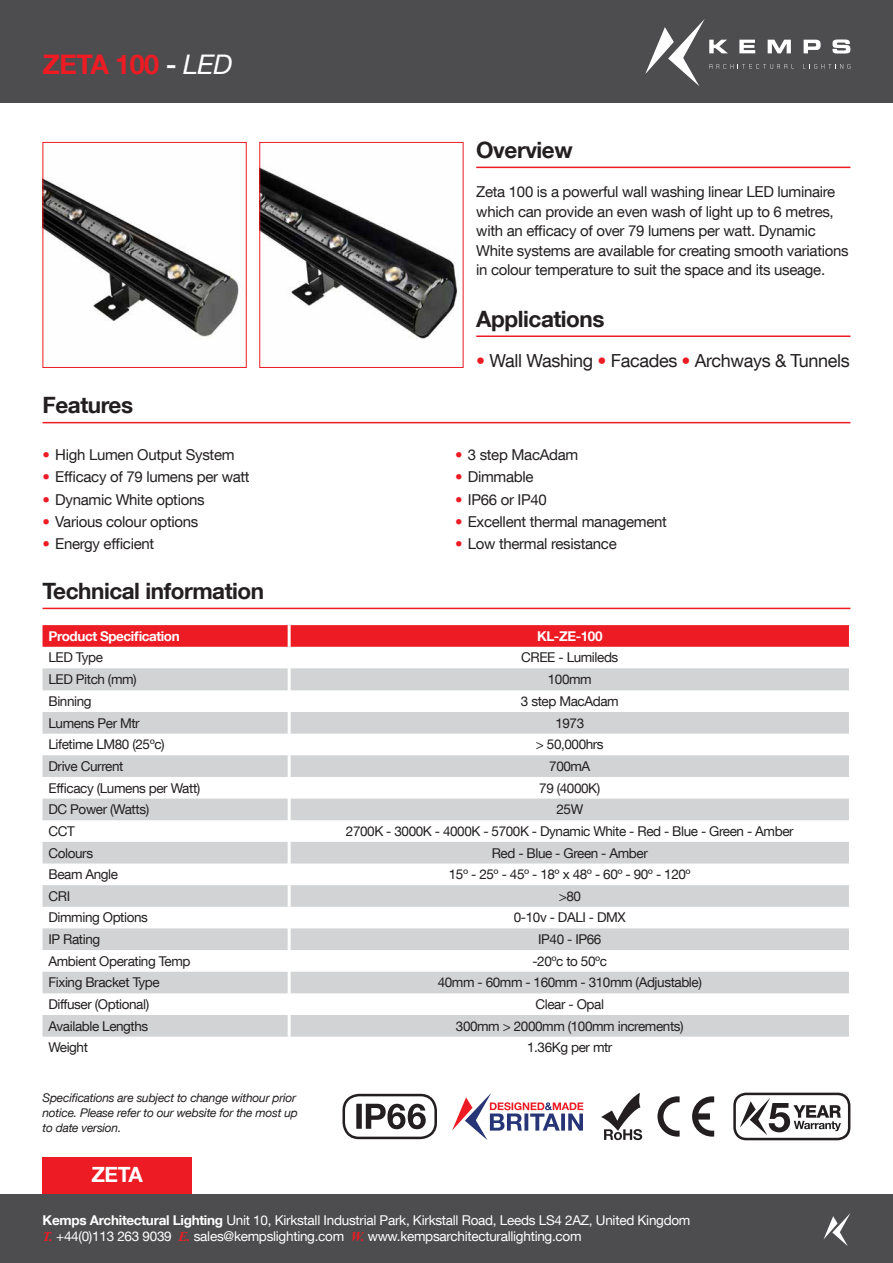
<style>
.page{position:relative;width:893px;height:1263px;background:#fff}
.page>*{position:absolute;margin:0;border:0;box-sizing:border-box;transform-origin:0 0}
.t1{font:700 27px "Helvetica Neue LT Com";letter-spacing:-.02em;color:#ed1c24}
.t2{font:700 22.5px "Helvetica Neue LT Com";letter-spacing:-.02em;color:#231f20}
.t3{font:700 21px "Helvetica Neue LT Com";color:#fff}
.t4{font:18px "Helvetica Neue LT Com";letter-spacing:-.02em;color:#231f20}
.t5{font:15px/19.5px "Helvetica Neue LT Com";letter-spacing:-.02em;color:#231f20}
.t6{font:13.5px "Helvetica Neue LT Com";letter-spacing:-.03em;color:#231f20}
.t7{font:13.5px/16.5px "Helvetica Neue LT Com";letter-spacing:-.02em;color:#fff}
.t8{font:700 13.5px "Helvetica Neue LT Com";letter-spacing:-.03em;color:#fff}
.t9{font:italic 12px/15px "Helvetica Neue LT Com";letter-spacing:-.02em;color:#231f20}
.s1{color:#fff}
.s2{font-weight:400;font-style:italic;color:#fff}
.s3{color:#ed1c24}
.s4{font-weight:700}
.s5{font-family:"Times New Roman";font-weight:700;font-style:italic;color:#ed1c24}
</style>
<div class="page">
<svg style="left:342px;top:1094px;width:95px;height:45px"></svg>
<img style="left:261px;top:168px;width:197px;height:171px">
<div style="left:259px;top:142px;width:204px;height:226px;border:1px solid #ed1c24"></div>
<img style="left:45px;top:178px;width:194px;height:160px">
<div style="left:43px;top:142px;width:204px;height:226px;border:1px solid #ed1c24"></div>
<div style="left:0;top:0;width:893px;height:102px;background:#4d4d4f"></div>
<hr style="left:43px;top:422px;width:807px;height:1px;background:#ed1c24">
<hr style="left:476px;top:335px;width:374px;height:2px;background:#ed1c24">
<svg style="left:804px;top:40px;width:17px;height:13px"></svg>
<svg style="left:832px;top:40px;width:18px;height:14px"></svg>
<svg style="left:645px;top:19px;width:149px;height:67px"></svg>
<svg style="left:803px;top:64px;width:47px;height:5px"></svg>
<div style="left:43px;top:1157px;width:149px;height:63px;background:#ed1c24"></div>
<div style="left:0;top:1195px;width:893px;height:68px;background:#4d4d4f"></div>
<svg style="left:823px;top:1213px;width:27px;height:33px"></svg>
<hr style="left:476px;top:167px;width:374px;height:1px;background:#ed1c24">
<svg style="left:43px;top:625px;width:806px;height:22px;background:#ed1f27"></svg>
<svg style="left:43px;top:668px;width:806px;height:369px;fill:#d1d3d4"></svg>
<hr style="left:288px;top:625px;width:3px;height:22px;background:#fff">
<hr style="left:288px;top:668px;width:3px;height:22px;background:#fff">
<hr style="left:288px;top:690px;width:3px;height:22px;background:#fff">
<hr style="left:288px;top:712px;width:3px;height:22px;background:#fff">
<hr style="left:288px;top:734px;width:3px;height:21px;background:#fff">
<hr style="left:288px;top:755px;width:3px;height:22px;background:#fff">
<hr style="left:288px;top:777px;width:3px;height:21px;background:#fff">
<hr style="left:288px;top:798px;width:3px;height:22px;background:#fff">
<hr style="left:288px;top:820px;width:3px;height:22px;background:#fff">
<hr style="left:288px;top:842px;width:3px;height:21px;background:#fff">
<hr style="left:288px;top:863px;width:3px;height:22px;background:#fff">
<hr style="left:288px;top:885px;width:3px;height:22px;background:#fff">
<hr style="left:288px;top:907px;width:3px;height:21px;background:#fff">
<hr style="left:288px;top:928px;width:3px;height:22px;background:#fff">
<hr style="left:288px;top:950px;width:3px;height:22px;background:#fff">
<hr style="left:288px;top:972px;width:3px;height:21px;background:#fff">
<hr style="left:288px;top:993px;width:3px;height:22px;background:#fff">
<hr style="left:288px;top:1015px;width:3px;height:22px;background:#fff">
<hr style="left:43px;top:608px;width:807px;height:1px;background:#ed1c24">
<svg style="left:452px;top:1093px;width:131px;height:47px"></svg>
<svg style="left:601px;top:1093px;width:41px;height:47px"></svg>
<svg style="left:657px;top:1096px;width:23px;height:40px"></svg>
<svg style="left:692px;top:1096px;width:22px;height:40px"></svg>
<svg style="left:733px;top:1093px;width:117px;height:47px"></svg>
<h1 class="t1" style="left:43px;top:47px;width:192px">ZETA 100 <span class="s1">-</span> <span class="s2">LED</span></h1>
<h2 class="t2" style="left:43px;top:391px;width:92px">Features</h2>
<p class="t5" style="left:43px;top:445px;width:194px"><span class="s3">•</span> High Lumen Output System</p>
<p class="t5" style="left:43px;top:467px;width:209px"><span class="s3">•</span> Efficacy of 79 lumens per watt</p>
<p class="t5" style="left:43px;top:489px;width:164px"><span class="s3">•</span> Dynamic White options</p>
<p class="t5" style="left:43px;top:511px;width:157px"><span class="s3">•</span> Various colour options</p>
<p class="t5" style="left:43px;top:534px;width:113px"><span class="s3">•</span> Energy efficient</p>
<h2 class="t2" style="left:43px;top:577px;width:223px">Technical information</h2>
<h2 class="t2" style="left:476px;top:136px;width:98px">Overview</h2>
<p class="t5" style="left:476px;top:182px;width:374px">Zeta 100 is a powerful wall washing linear LED luminaire which can provide an even wash of light up to 6 metres, with an efficacy of over 79 lumens per watt. Dynamic White systems are available for creating smooth variations in colour temperature to suit the space and its useage.</p>
<h2 class="t2" style="left:476px;top:305px;width:130px">Applications</h2>
<h3 class="t4" style="left:476px;top:349px;width:375px"><span class="s3">•</span> Wall Washing <span class="s3">•</span> Facades <span class="s3">•</span> Archways &amp; Tunnels</h3>
<p class="t5" style="left:455px;top:445px;width:125px"><span class="s3">•</span> 3 step MacAdam</p>
<p class="t5" style="left:455px;top:467px;width:80px"><span class="s3">•</span> Dimmable</p>
<p class="t5" style="left:455px;top:489px;width:93px"><span class="s3">•</span> IP66 or IP40</p>
<p class="t5" style="left:455px;top:511px;width:213px"><span class="s3">•</span> Excellent thermal management</p>
<p class="t5" style="left:455px;top:534px;width:163px"><span class="s3">•</span> Low thermal resistance</p>
<p class="t8" style="left:49px;top:627px;width:133px">Product Specification</p>
<p class="t8" style="left:537px;top:627px;width:67px">KL-ZE-100</p>
<p class="t6" style="left:49px;top:649px;width:56px">LED Type</p>
<p class="t6" style="left:521px;top:649px;width:99px">CREE - Lumileds</p>
<p class="t6" style="left:49px;top:671px;width:90px">LED Pitch (mm)</p>
<p class="t6" style="left:548px;top:671px;width:45px">100mm</p>
<p class="t6" style="left:49px;top:693px;width:45px">Binning</p>
<p class="t6" style="left:521px;top:693px;width:99px">3 step MacAdam</p>
<p class="t6" style="left:49px;top:714px;width:93px">Lumens Per Mtr</p>
<p class="t6" style="left:555px;top:714px;width:30px">1973</p>
<p class="t6" style="left:49px;top:736px;width:118px">Lifetime LM80 (25ºc)</p>
<p class="t6" style="left:536px;top:736px;width:69px">&gt; 50,000hrs</p>
<p class="t6" style="left:49px;top:758px;width:76px">Drive Current</p>
<p class="t6" style="left:549px;top:758px;width:43px">700mA</p>
<p class="t6" style="left:49px;top:779px;width:153px">Efficacy (Lumens per Watt)</p>
<p class="t6" style="left:539px;top:779px;width:63px">79 (4000K)</p>
<p class="t6" style="left:49px;top:801px;width:102px">DC Power (Watts)</p>
<p class="t6" style="left:556px;top:801px;width:28px">25W</p>
<p class="t6" style="left:49px;top:823px;width:28px">CCT</p>
<p class="t6" style="left:346px;top:823px;width:449px">2700K - 3000K - 4000K - 5700K - Dynamic White - Red - Blue - Green - Amber</p>
<p class="t6" style="left:49px;top:844px;width:46px">Colours</p>
<p class="t6" style="left:492px;top:844px;width:158px">Red - Blue - Green - Amber</p>
<p class="t6" style="left:49px;top:866px;width:71px">Beam Angle</p>
<p class="t6" style="left:449px;top:866px;width:243px">15º - 25º - 45º - 18º x 48º - 60º - 90º - 120º</p>
<p class="t6" style="left:49px;top:888px;width:23px">CRI</p>
<p class="t6" style="left:559px;top:888px;width:24px">&gt;80</p>
<p class="t6" style="left:49px;top:909px;width:101px">Dimming Options</p>
<p class="t6" style="left:514px;top:909px;width:113px">0-10v - DALI - DMX</p>
<p class="t6" style="left:49px;top:931px;width:53px">IP Rating</p>
<p class="t6" style="left:538px;top:931px;width:65px">IP40 - IP66</p>
<p class="t6" style="left:49px;top:952px;width:144px">Ambient Operating Temp</p>
<p class="t6" style="left:532px;top:952px;width:76px">-20ºc to 50ºc</p>
<p class="t6" style="left:49px;top:974px;width:113px">Fixing Bracket Type</p>
<p class="t6" style="left:438px;top:974px;width:266px">40mm - 60mm - 160mm - 310mm (Adjustable)</p>
<p class="t6" style="left:49px;top:996px;width:102px">Diffuser (Optional)</p>
<p class="t6" style="left:535px;top:996px;width:70px">Clear - Opal</p>
<p class="t6" style="left:49px;top:1017px;width:101px">Available Lengths</p>
<p class="t6" style="left:456px;top:1017px;width:229px">300mm &gt; 2000mm (100mm increments)</p>
<p class="t6" style="left:49px;top:1039px;width:41px">Weight</p>
<p class="t6" style="left:527px;top:1039px;width:87px">1.36Kg per mtr</p>
<p class="t9" style="left:43px;top:1090px;width:257px">Specifications are subject to change withour prior notice. Please refer to our website for the most up to date version.</p>
<h3 class="t3" style="left:91px;top:1161px;width:53px">ZETA</h3>
<p class="t7" style="left:43px;top:1211px;width:649px"><span class="s4">Kemps Architectural Lighting</span> Unit 10, Kirkstall Industrial Park, Kirkstall Road, Leeds LS4 2AZ, United Kingdom<br><span class="s5">T.</span> +44(0)113 263 9039 <span class="s5">E.</span> sales@kempslighting.com <span class="s5">W.</span> www.kempsarchitecturallighting.com</p>
</div>
